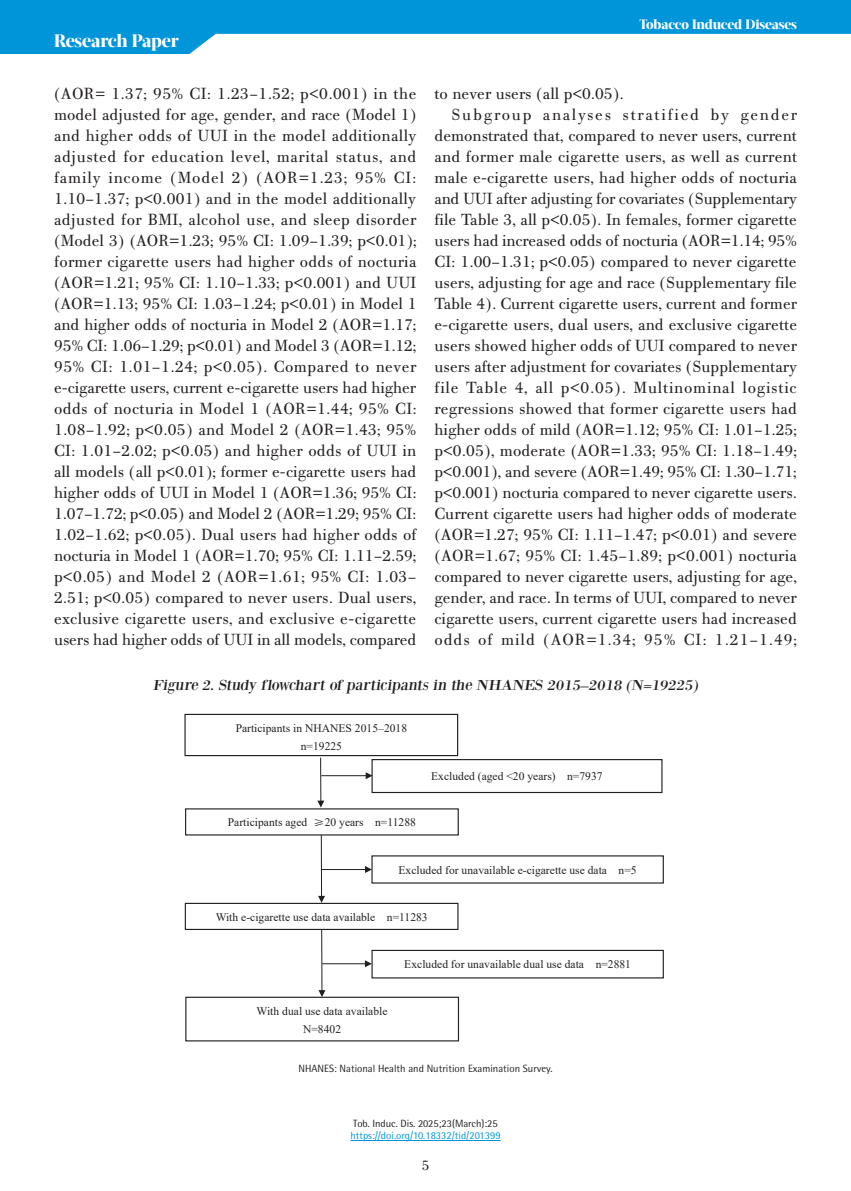
<style>
.page{position:relative;width:851px;height:1191px;background:#fff}
.page>*{position:absolute;margin:0;border:0;box-sizing:border-box;transform-origin:0 0}
.t1{font:800 18px "Acta Display W04";letter-spacing:-.01em;color:#fff}
.t2{font:17.25px/21px "PF Bodoni Text";color:#231f20;text-align:justify}
.t3{font:17.25px "PF Bodoni Text";letter-spacing:.045em;color:#231f20}
.t4{font:17.25px "PF Bodoni Text";letter-spacing:.055em;color:#231f20}
.t5{font:17.25px "PF Bodoni Text";letter-spacing:.1em;color:#231f20}
.t6{font:15px "Bodoni XT";color:#231f20;scale:1.1 1}
.t7{font:15px "PF Bodoni Text";color:#231f20}
.t8{font:italic 700 13.95px "Times New Roman";color:#231f20}
.t9{font:800 13.5px "Acta Display W04";letter-spacing:-.01em;color:#fff}
.t10{font:11.55px/18px "Times New Roman";color:#231f20;text-align:center}
.t11{font:10.5px "Rotis Semi Sans Hel";color:#231f20}
.t12{font:10.5px "Rotis Semi Sans Hel";color:#0095d9}
.s1{font-family:"Deng Xian"}
</style>
<div class="page">
<svg style="left:0;top:0;width:850px;height:54px;fill:#0095d9"></svg>
<hr style="left:350px;top:1140px;width:150px;height:1px;background:#0095d9">
<div style="left:184px;top:714px;width:274px;height:42px;border:1px solid #231f20"></div>
<hr style="left:320px;top:757px;width:1px;height:44px;background:#231f20">
<svg style="left:317px;top:800px;width:7px;height:7px"></svg>
<hr style="left:321px;top:775px;width:46px;height:1px;background:#231f20">
<svg style="left:365px;top:772px;width:6px;height:7px"></svg>
<div style="left:371px;top:759px;width:291px;height:34px;border:1px solid #231f20"></div>
<img style="left:372px;top:764px;width:289px;height:23px">
<hr style="left:321px;top:835px;width:1px;height:62px;background:#231f20">
<svg style="left:318px;top:896px;width:7px;height:6px"></svg>
<div style="left:185px;top:902px;width:273px;height:28px;border:1px solid #231f20"></div>
<img style="left:186px;top:908px;width:271px;height:16px">
<hr style="left:321px;top:869px;width:45px;height:1px;background:#231f20">
<svg style="left:365px;top:866px;width:7px;height:7px"></svg>
<hr style="left:321px;top:929px;width:1px;height:62px;background:#231f20">
<svg style="left:318px;top:990px;width:7px;height:6px"></svg>
<hr style="left:322px;top:963px;width:44px;height:1px;background:#231f20">
<svg style="left:365px;top:960px;width:6px;height:7px"></svg>
<div style="left:371px;top:950px;width:292px;height:28px;border:1px solid #231f20"></div>
<img style="left:372px;top:955px;width:290px;height:18px">
<div style="left:185px;top:996px;width:274px;height:45px;border:1px solid #231f20"></div>
<img style="left:186px;top:1002px;width:272px;height:34px">
<p class="t1" style="left:54px;top:30px;width:126px">Research Paper</p>
<p class="t9" style="left:639px;top:17px;width:159px">Tobacco Induced Diseases</p>
<p class="t2" style="left:54px;top:83px;width:364px">(AOR= 1.37; 95% CI: 1.23–1.52; p&lt;0.001) in the model adjusted for age, gender, and race (Model 1) and higher odds of UUI in the model additionally adjusted for education level, marital status, and family income (Model 2) (AOR=1.23; 95% CI:<br>1.10–1.37; p&lt;0.001) and in the model additionally adjusted for BMI, alcohol use, and sleep disorder (Model 3) (AOR=1.23; 95% CI: 1.09–1.39; p&lt;0.01); former cigarette users had higher odds of nocturia (AOR=1.21; 95% CI: 1.10–1.33; p&lt;0.001) and UUI (AOR=1.13; 95% CI: 1.03–1.24; p&lt;0.01) in Model 1 and higher odds of nocturia in Model 2 (AOR=1.17; 95% CI: 1.06–1.29; p&lt;0.01) and Model 3 (AOR=1.12; 95% CI: 1.01–1.24; p&lt;0.05). Compared to never e-cigarette users, current e-cigarette users had higher odds of nocturia in Model 1 (AOR=1.44; 95% CI:<br>1.08–1.92; p&lt;0.05) and Model 2 (AOR=1.43; 95% CI: 1.01–2.02; p&lt;0.05) and higher odds of UUI in all models (all p&lt;0.01); former e-cigarette users had higher odds of UUI in Model 1 (AOR=1.36; 95% CI:<br>1.07–1.72; p&lt;0.05) and Model 2 (AOR=1.29; 95% CI:<br>1.02–1.62; p&lt;0.05). Dual users had higher odds of nocturia in Model 1 (AOR=1.70; 95% CI: 1.11–2.59; p&lt;0.05) and Model 2 (AOR=1.61; 95% CI: 1.03– 2.51; p&lt;0.05) compared to never users. Dual users, exclusive cigarette users, and exclusive e-cigarette users had higher odds of UUI in all models, compared</p>
<p class="t2" style="left:434px;top:83px;width:191px">to never users (all p&lt;0.05).</p>
<p class="t5" style="left:451px;top:105px;width:347px">Subgroup analyses stratified by gender</p>
<p class="t2" style="left:434px;top:125px;width:364px">demonstrated that, compared to never users, current</p>
<p class="t2" style="left:434px;top:146px;width:364px">and former male cigarette users, as well as current</p>
<p class="t2" style="left:434px;top:167px;width:364px">male e-cigarette users, had higher odds of nocturia</p>
<p class="t2" style="left:434px;top:188px;width:364px">and UUI after adjusting for covariates (Supplementary</p>
<p class="t2" style="left:434px;top:209px;width:364px">file Table 3, all p&lt;0.05). In females, former cigarette</p>
<p class="t2" style="left:434px;top:230px;width:364px">users had increased odds of nocturia (AOR=1.14; 95%</p>
<p class="t2" style="left:434px;top:251px;width:364px">CI: 1.00–1.31; p&lt;0.05) compared to never cigarette</p>
<p class="t2" style="left:434px;top:272px;width:364px">users, adjusting for age and race (Supplementary file</p>
<p class="t2" style="left:434px;top:293px;width:364px">Table 4). Current cigarette users, current and former</p>
<p class="t2" style="left:434px;top:314px;width:364px">e-cigarette users, dual users, and exclusive cigarette</p>
<p class="t2" style="left:434px;top:335px;width:364px">users showed higher odds of UUI compared to never</p>
<p class="t2" style="left:434px;top:356px;width:364px">users after adjustment for covariates (Supplementary</p>
<p class="t3" style="left:434px;top:378px;width:363px">file Table 4, all p&lt;0.05). Multinominal logistic</p>
<p class="t2" style="left:434px;top:398px;width:364px">regressions showed that former cigarette users had</p>
<p class="t2" style="left:434px;top:419px;width:364px">higher odds of mild (AOR=1.12; 95% CI: 1.01–1.25;</p>
<p class="t2" style="left:434px;top:440px;width:364px">p&lt;0.05), moderate (AOR=1.33; 95% CI: 1.18–1.49;</p>
<p class="t2" style="left:434px;top:461px;width:364px">p&lt;0.001), and severe (AOR=1.49; 95% CI: 1.30–1.71;</p>
<p class="t2" style="left:434px;top:482px;width:364px">p&lt;0.001) nocturia compared to never cigarette users.</p>
<p class="t2" style="left:434px;top:503px;width:364px">Current cigarette users had higher odds of moderate</p>
<p class="t2" style="left:434px;top:524px;width:364px">(AOR=1.27; 95% CI: 1.11–1.47; p&lt;0.01) and severe</p>
<p class="t2" style="left:434px;top:545px;width:364px">(AOR=1.67; 95% CI: 1.45–1.89; p&lt;0.001) nocturia</p>
<p class="t2" style="left:434px;top:566px;width:364px">compared to never cigarette users, adjusting for age,</p>
<p class="t2" style="left:434px;top:587px;width:363px">gender, and race. In terms of UUI, compared to never</p>
<p class="t2" style="left:434px;top:608px;width:364px">cigarette users, current cigarette users had increased</p>
<p class="t4" style="left:434px;top:630px;width:364px">odds of mild (AOR=1.34; 95% CI: 1.21–1.49;</p>
<p class="t6" style="left:153px;top:676px;width:499px">Figure 2. Study flowchart of participants in the NHANES 2015–2018 (N=19225)</p>
<p class="t8" style="left:181px;top:683px;width:463px">Figure 2. Study flowchart of participants in the NHANES 2015–2018 (N=19225)</p>
<p class="t10" style="left:236px;top:719px;width:173px">Participants in NHANES 2015–2018 n=19225</p>
<p class="t10" style="left:228px;top:813px;width:190px">Participants aged <span class="s1">≥</span>20 years n=11288</p>
<p class="t10" style="left:431px;top:767px;width:173px">Excluded (aged &lt;20 years) n=7937</p>
<p class="t10" style="left:398px;top:860px;width:240px">Excluded for unavailable e-cigarette use data n=5</p>
<p class="t10" style="left:216px;top:908px;width:213px">With e-cigarette use data available n=11283</p>
<p class="t10" style="left:404px;top:955px;width:228px">Excluded for unavailable dual use data n=2881</p>
<p class="t10" style="left:256px;top:1002px;width:132px">With dual use data available<br>N=8402</p>
<p class="t11" style="left:298px;top:1062px;width:255px">NHANES: National Health and Nutrition Examination Survey.</p>
<p class="t11" style="left:353px;top:1116px;width:146px">Tob. Induc. Dis. 2025;23(March):25</p>
<p class="t12" style="left:350px;top:1129px;width:152px">https://doi.org/10.18332/tid/201399</p>
<p class="t7" style="left:421px;top:1156px;width:9px">5</p>
</div>
